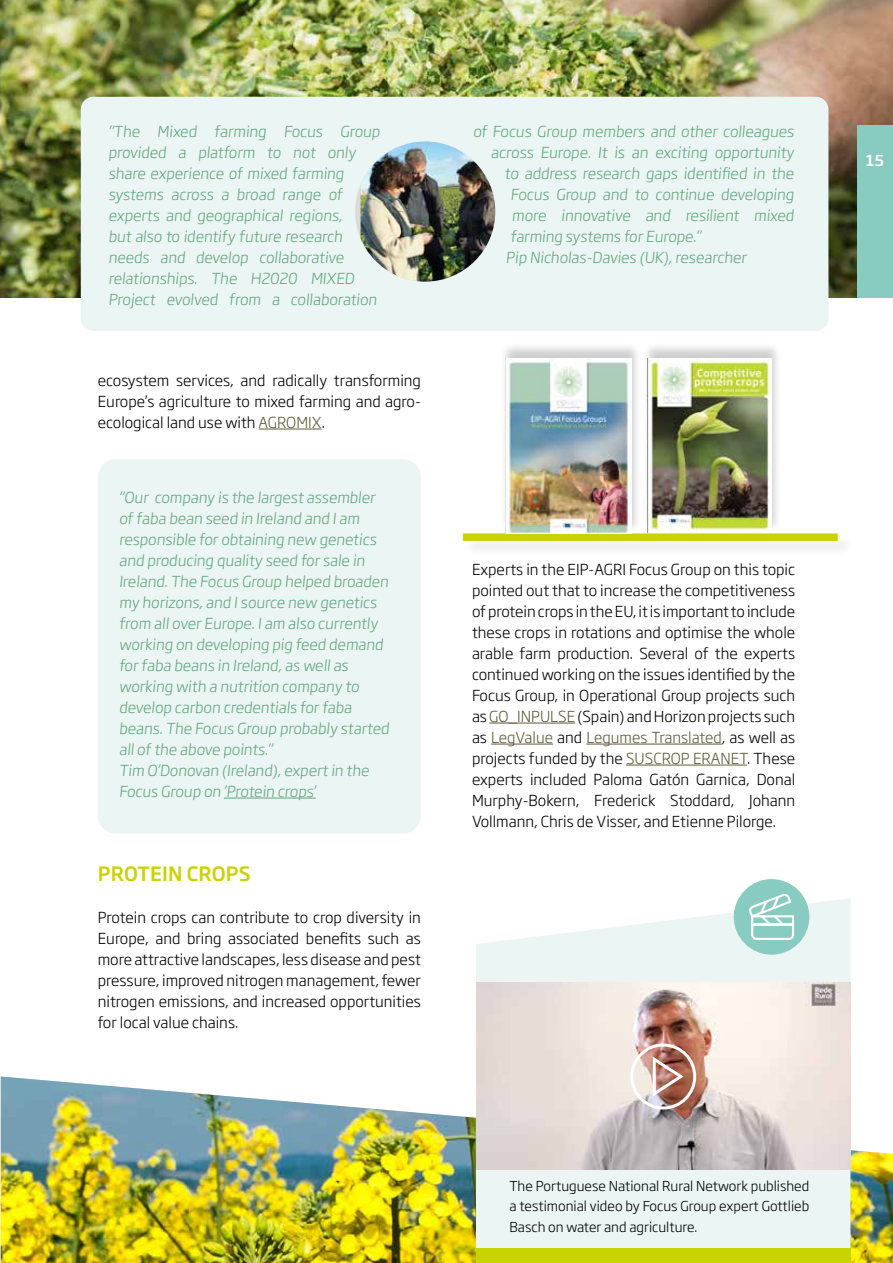
<style>
.page{position:relative;width:893px;height:1263px;background:#fff}
.page>*{position:absolute;margin:0;border:0;box-sizing:border-box;transform-origin:0 0}
.t1{font:500 19.5px "Soho Gothic Pro";letter-spacing:.015em;color:#c8d300}
.t2{font:300 15px/21px "Soho Gothic Pro";color:#64a77e}
.t3{font:300 15px/21px "Soho Gothic Pro";color:#000;text-align:justify}
.t4{font:500 15px "Soho Gothic Pro";color:#fff}
.t5{font:300 13.5px/19.5px "Soho Gothic Pro";color:#000}
.s1{color:#5e5c38}
</style>
<div class="page">
<div style="left:98px;top:459px;width:323px;height:374px;background:#ebf5f4;border-radius:18px"></div>
<img style="left:0;top:0;width:893px;height:298px">
<img style="left:1px;top:1076px;width:892px;height:187px">
<div style="left:81px;top:97px;width:747px;height:234px;background:#ebf5f4;border-radius:13px"></div>
<svg style="left:476px;top:898px;width:374px;height:350px;background:#edf6f5"></svg>
<img style="left:360px;top:142px;width:135px;height:140px">
<hr style="left:259px;top:429px;width:63px;height:1px;background:#5e5c38">
<hr style="left:224px;top:798px;width:92px;height:1px;background:#64a77e">
<hr style="left:489px;top:723px;width:86px;height:1px;background:#5e5c38">
<hr style="left:491px;top:744px;width:62px;height:1px;background:#5e5c38">
<hr style="left:586px;top:744px;width:136px;height:1px;background:#5e5c38">
<hr style="left:626px;top:765px;width:121px;height:1px;background:#5e5c38">
<div style="left:464px;top:534px;width:391px;height:24px;background:#f6f6f6"></div>
<div style="left:463px;top:533px;width:375px;height:8px;background:#c8d300"></div>
<div style="left:499px;top:342px;width:143px;height:191px;background:#000;opacity:.2"></div>
<img style="left:505px;top:358px;width:127px;height:175px">
<div style="left:642px;top:342px;width:140px;height:191px;background:#000;opacity:.2"></div>
<img style="left:648px;top:358px;width:124px;height:175px">
<div style="left:476px;top:1248px;width:374px;height:15px;background:#c8d300"></div>
<img style="left:476px;top:982px;width:374px;height:187px">
<img style="left:630px;top:1043px;width:66px;height:66px">
<div style="left:734px;top:879px;width:75px;height:76px;background:#88cbc0;border-radius:50%"></div>
<svg style="left:749px;top:893px;width:45px;height:47px"></svg>
<div style="left:857px;top:125px;width:36px;height:173px;background:#88cbc0"></div>
<p class="t2" style="left:108px;top:120px;width:275px">“The Mixed farming Focus Group provided a platform to not only share experience of mixed farming systems across a broad range of experts and geographical regions,<br>but also to identify future research needs and develop collaborative relationships. The H2020 MIXED Project evolved from a collaboration</p>
<p class="t2" style="left:473px;top:120px;width:325px">of Focus Group members and other colleagues</p>
<p class="t2" style="left:491px;top:141px;width:307px">across Europe. It is an exciting opportunity</p>
<p class="t2" style="left:504px;top:162px;width:293px">to address research gaps identified in the</p>
<p class="t2" style="left:510px;top:183px;width:287px">Focus Group and to continue developing</p>
<p class="t2" style="left:512px;top:204px;width:286px">more innovative and resilient mixed</p>
<p class="t2" style="left:510px;top:225px;width:194px">farming systems for Europe.”</p>
<p class="t2" style="left:506px;top:246px;width:244px">Pip Nicholas-Davies (UK),researcher</p>
<p class="t3" style="left:98px;top:369px;width:325px">ecosystem services, and radically transforming Europe’s agriculture to mixed farming and agro&shy;ecological land use with <span class="s1">AGROMIX</span>.</p>
<p class="t2" style="left:119px;top:486px;width:274px">“Our company is the largest assembler of faba bean seed in Ireland and Iam responsible for obtaining new genetics and producing quality seed for sale in Ireland.The Focus Group helped broaden my horizons,and Isource new genetics from allover Europe.Iam also currently working on developing pig feed demand for faba beans in Ireland,as wellas working with a nutrition company to develop carbon credentials for faba beans.The Focus Group probably started allof the above points.”<br>Tim O’Donovan (Ireland),expert in the Focus Group on ’Protein crops’</p>
<h1 class="t1" style="left:98px;top:858px;width:154px">PROTEIN CROPS</h1>
<p class="t3" style="left:98px;top:906px;width:325px">Protein crops can contribute to crop diversity in Europe, and bring associated benefits such as more attractive landscapes, less disease and pest pressure, improved nitrogen management, fewer nitrogen emissions, and increased opportunities for local value chains.</p>
<p class="t3" style="left:472px;top:558px;width:325px">Experts in the EIP-AGRI Focus Group on this topic pointed out that to increase the competitiveness of protein crops in the EU, it is important to include these crops in rotations and optimise the whole arable farm production. Several of the experts continued working on the issues identified by the Focus Group, in Operational Group projects such as <span class="s1">GO_INPULSE</span> (Spain) and Horizon projects such as <span class="s1">LegValue</span> and <span class="s1">Legumes Translated</span>, as well as projects funded by the <span class="s1">SUSCROP ERANET</span>. These experts included Paloma Gatón Garnica, Donal Murphy-Bokern, Frederick Stoddard, Johann Vollmann, Chris de Visser, and Etienne Pilorge.</p>
<p class="t4" style="left:866px;top:148px;width:19px">15</p>
<p class="t5" style="left:509px;top:1175px;width:301px">The Portuguese National Rural Network published a testimonial video by Focus Group expert Gottlieb</p>
<p class="t5" style="left:509px;top:1216px;width:189px">Basch on water and agriculture.</p>
</div>
